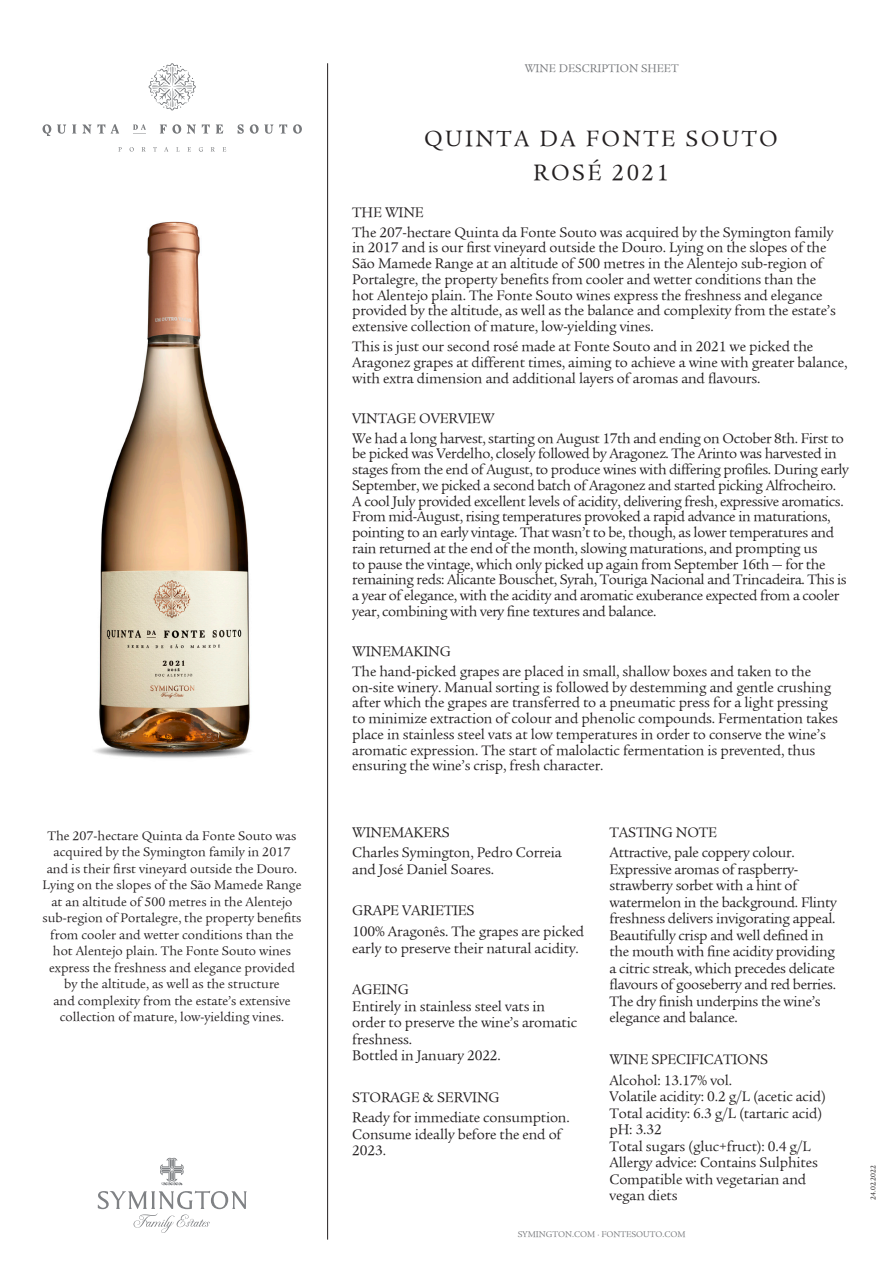
<style>
.page{position:relative;width:893px;height:1263px;background:#fff}
.page>*{position:absolute;margin:0;border:0;box-sizing:border-box;transform-origin:0 0}
._04__NOME_VINHO{font:24px/34.5px "Legacy Serif LT Book";letter-spacing:.1em;color:#231f20;text-align:center}
._07__TEXTO_GERAL{font:15px/15.8px "Legacy Serif LT Book";letter-spacing:-.01em;color:#231f20}
.t1{font:13.5px/16.5px "Legacy Serif LT Book";color:#231f20;text-align:center}
.t2{font:12px "Legacy Serif LT Book";color:#76787b}
.t3{font:9px "Legacy Serif LT Book";color:#76787b}
._07__TEXTO_GERAL-2{font:7.5px "Legacy Serif LT Book";color:#231f20}
</style>
<div class="page">
<hr style="left:327px;top:63px;width:1px;height:1176px;background:#231f20">
<svg style="left:160px;top:1158px;width:24px;height:27px"></svg>
<svg style="left:98px;top:1191px;width:149px;height:42px"></svg>
<svg style="left:43px;top:63px;width:259px;height:89px"></svg>
<img style="left:94px;top:221px;width:157px;height:537px">
<p class="t1" style="left:43px;top:827px;width:260px">The 207-hectare Quinta da Fonte Souto was acquired by the Symington family in 2017 and is their first vineyard outside the Douro.<br>Lying on the slopes of the São Mamede Range at an altitude of 500 metres in the Alentejo sub-region of Portalegre, the property benefits from cooler and wetter conditions than the hot Alentejo plain. The Fonte Souto wines express the freshness and elegance provided by the altitude, as well as the structure<br>and complexity from the estate’s extensive collection of mature, low-yielding vines.</p>
<p class="t2" style="left:525px;top:62px;width:155px">WINE DESCRIPTION SHEET</p>
<p class="_04__NOME_VINHO" style="left:424px;top:121px;width:355px">QUINTA DA FONTE SOUTO<br>ROSÉ 2021</p>
<p class="_07__TEXTO_GERAL" style="left:352px;top:204px;width:73px">THE WINE</p>
<p class="_07__TEXTO_GERAL" style="left:352px;top:224px;width:485px">The 207-hectare Quinta da Fonte Souto was acquired by the Symington family in 2017 and is our first vineyard outside the Douro. Lying on the slopes of the São Mamede Range at an altitude of 500 metres in the Alentejo sub-region of Portalegre, the property benefits from cooler and wetter conditions than the hot Alentejo plain. The Fonte Souto wines express the freshness and elegance provided by the altitude, as well as the balance and complexity from the estate’s extensive collection of mature, low-yielding vines.</p>
<p class="_07__TEXTO_GERAL" style="left:352px;top:339px;width:497px">This is just our second rosé made at Fonte Souto and in 2021 we picked the<br>Aragonez grapes at different times, aiming to achieve a wine with greater balance, with extra dimension and additional layers of aromas and flavours.</p>
<p class="_07__TEXTO_GERAL" style="left:352px;top:410px;width:143px">VINTAGE OVERVIEW</p>
<p class="_07__TEXTO_GERAL" style="left:352px;top:430px;width:498px">We had a long harvest, starting on August 17th and ending on October 8th. First to be picked was Verdelho, closely followed by Aragonez. The Arinto was harvested in stages from the end of August, to produce wines with differing profiles. During early September, we picked a second batch of Aragonez and started picking Alfrocheiro.<br>A cool July provided excellent levels of acidity, delivering fresh, expressive aromatics.<br>From mid-August, rising temperatures provoked a rapid advance in maturations, pointing to an early vintage. That wasn’t to be, though, as lower temperatures and rain returned at the end of the month, slowing maturations, and prompting us<br>to pause the vintage, which only picked up again from September 16th — for the remaining reds: Alicante Bouschet, Syrah, Touriga Nacional and Trincadeira. This is a year of elegance, with the acidity and aromatic exuberance expected from a cooler year, combining with very fine textures and balance.</p>
<p class="_07__TEXTO_GERAL" style="left:352px;top:643px;width:100px">WINEMAKING</p>
<p class="_07__TEXTO_GERAL" style="left:352px;top:663px;width:487px">The hand-picked grapes are placed in small, shallow boxes and taken to the on-site winery. Manual sorting is followed by destemming and gentle crushing after which the grapes are transferred to a pneumatic press for a light pressing to minimize extraction of colour and phenolic compounds. Fermentation takes place in stainless steel vats at low temperatures in order to conserve the wine’s aromatic expression. The start of malolactic fermentation is prevented, thus ensuring the wine’s crisp, fresh character.</p>
<p class="_07__TEXTO_GERAL" style="left:352px;top:824px;width:99px">WINEMAKERS</p>
<p class="_07__TEXTO_GERAL" style="left:352px;top:844px;width:211px;line-height:16.5px">Charles Symington, Pedro Correia and José Daniel Soares.</p>
<p class="_07__TEXTO_GERAL" style="left:352px;top:903px;width:124px">GRAPE VARIETIES</p>
<p class="_07__TEXTO_GERAL" style="left:352px;top:923px;width:233px;line-height:16.5px">100% Aragonês. The grapes are picked early to preserve their natural acidity.</p>
<p class="_07__TEXTO_GERAL" style="left:352px;top:982px;width:58px">AGEING</p>
<p class="_07__TEXTO_GERAL" style="left:352px;top:998px;width:226px;line-height:16.5px">Entirely in stainless steel vats in order to preserve the wine’s aromatic freshness.</p>
<p class="_07__TEXTO_GERAL" style="left:352px;top:1048px;width:150px">Bottled in January 2022.</p>
<p class="_07__TEXTO_GERAL" style="left:352px;top:1089px;width:149px">STORAGE &amp; SERVING</p>
<p class="_07__TEXTO_GERAL" style="left:352px;top:1109px;width:219px;line-height:16.5px">Ready for immediate consumption.<br>Consume ideally before the end of<br>2023.</p>
<p class="_07__TEXTO_GERAL" style="left:609px;top:824px;width:109px">TASTING NOTE</p>
<p class="_07__TEXTO_GERAL" style="left:609px;top:844px;width:229px;line-height:16.5px">Attractive, pale coppery colour.<br>Expressive aromas of raspberry&shy;strawberry sorbet with a hint of watermelon in the background. Flinty freshness delivers invigorating appeal.<br>Beautifully crisp and well defined in the mouth with fine acidity providing a citric streak, which precedes delicate flavours of gooseberry and red berries.<br>The dry finish underpins the wine’s elegance and balance.</p>
<p class="_07__TEXTO_GERAL" style="left:609px;top:1051px;width:160px">WINE SPECIFICATIONS</p>
<p class="_07__TEXTO_GERAL" style="left:609px;top:1072px;width:124px">Alcohol: 13.17% vol.</p>
<p class="_07__TEXTO_GERAL" style="left:609px;top:1089px;width:218px">Volatile acidity: 0.2 g/L (acetic acid)</p>
<p class="_07__TEXTO_GERAL" style="left:609px;top:1105px;width:214px">Total acidity: 6.3 g/L (tartaric acid)</p>
<p class="_07__TEXTO_GERAL" style="left:609px;top:1122px;width:54px">pH: 3.32</p>
<p class="_07__TEXTO_GERAL" style="left:609px;top:1138px;width:203px">Total sugars (gluc+fruct): 0.4 g/L</p>
<p class="_07__TEXTO_GERAL" style="left:609px;top:1155px;width:210px">Allergy advice: Contains Sulphites</p>
<p class="_07__TEXTO_GERAL" style="left:609px;top:1171px;width:198px">Compatible with vegetarian and</p>
<p class="_07__TEXTO_GERAL" style="left:609px;top:1188px;width:69px">vegan diets</p>
<p class="t3" style="left:518px;top:1229px;width:169px">SYMINGTON.COM · FONTESOUTO.COM</p>
<p class="_07__TEXTO_GERAL-2" style="left:869px;top:1200px;width:36px;rotate:-90deg">24.02.2022</p>
</div>
